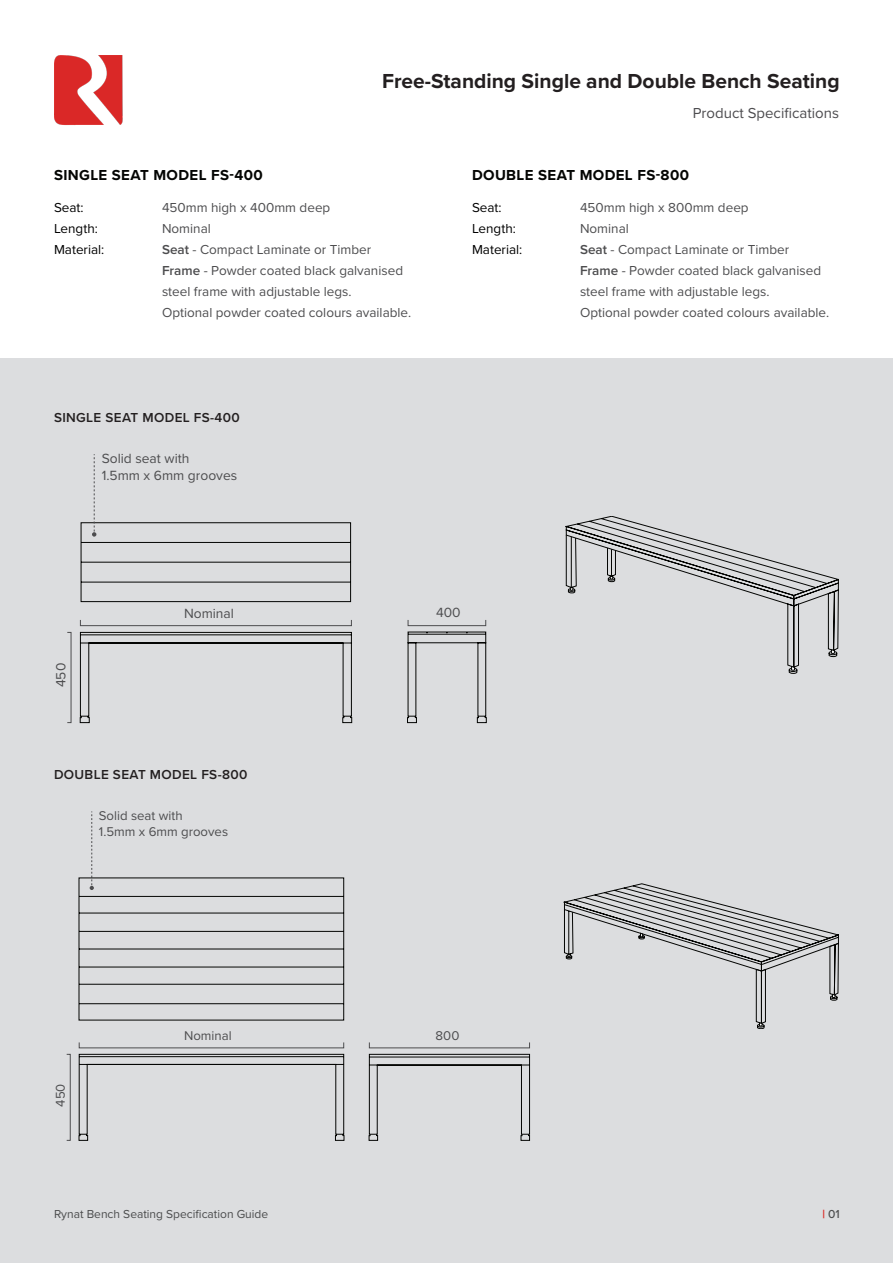
<style>
.page{position:relative;width:893px;height:1263px;background:#fff}
.page>*{position:absolute;margin:0;border:0;box-sizing:border-box;transform-origin:0 0}
.t1{font:700 21px "Proxima Nova";color:#231f20}
.t2{font:700 15px "Proxima Nova";letter-spacing:.025em;color:#040503}
.t3{font:15px "Proxima Nova";color:#4d4c4f}
.t4{font:13.8px/16.6px "Proxima Nova";color:#4d4d4f}
.t5{font:13.5px/21px "Proxima Nova";color:#4d4d4f}
.t6{font:13.5px "Proxima Nova";color:#000}
.t7{font:600 13.5px "Proxima Nova";letter-spacing:.025em;color:#231f20}
.t8{font:13.2px/15.8px "Proxima Nova";color:#4d4d4f}
.t9{font:12px "Proxima Nova";color:#4b4c4d}
.t10{font:500 12px "Proxima Nova";color:#4b4c4d}
.s1{font-weight:600}
.s2{font-weight:700;color:#da2926}
</style>
<div class="page">
<div style="left:0;top:358px;width:893px;height:905px;background:#dcdddf"></div>
<img style="left:54px;top:55px;width:69px;height:70px">
<svg style="left:80px;top:522px;width:272px;height:81px"></svg>
<svg style="left:67px;top:620px;width:420px;height:103px"></svg>
<svg style="left:92px;top:454px;width:4px;height:83px"></svg>
<svg style="left:91px;top:811px;width:2px;height:66px"></svg>
<svg style="left:66px;top:1053px;width:464px;height:88px"></svg>
<svg style="left:78px;top:877px;width:452px;height:258px"></svg>
<div style="left:369px;top:1042px;width:161px;height:6px;border:1px solid #4d4d4f"></div>
<svg style="left:565px;top:516px;width:274px;height:158px"></svg>
<svg style="left:564px;top:884px;width:275px;height:145px"></svg>
<p class="t1" style="left:382px;top:66px;width:459px">Free-Standing Single and Double Bench Seating</p>
<p class="t2" style="left:54px;top:164px;width:210px">SINGLE SEAT MODEL FS-400</p>
<p class="t6" style="left:54px;top:197px;width:31px">Seat:</p>
<p class="t5" style="left:162px;top:196px;width:170px">450mm high x 400mm deep</p>
<p class="t6" style="left:54px;top:218px;width:45px">Length:</p>
<p class="t5" style="left:162px;top:217px;width:50px">Nominal</p>
<p class="t6" style="left:54px;top:239px;width:52px">Material:</p>
<p class="t5" style="left:162px;top:238px;width:211px"><span class="s1">Seat</span> - Compact Laminate or Timber</p>
<p class="t5" style="left:162px;top:259px;width:243px"><span class="s1">Frame</span> - Powder coated black galvanised steel frame with adjustable legs.</p>
<p class="t5" style="left:162px;top:301px;width:251px">Optional powder coated colours available.</p>
<p class="t7" style="left:54px;top:407px;width:187px">SINGLE SEAT MODEL FS-400</p>
<p class="t4" style="left:102px;top:450px;width:137px">Solid seat with<br>1.5mm x 6mm grooves</p>
<p class="t3" style="left:693px;top:102px;width:148px">Product Specifications</p>
<p class="t2" style="left:472px;top:164px;width:219px">DOUBLE SEAT MODEL FS-800</p>
<p class="t6" style="left:472px;top:197px;width:31px">Seat:</p>
<p class="t5" style="left:580px;top:196px;width:170px">450mm high x 800mm deep</p>
<p class="t6" style="left:472px;top:218px;width:45px">Length:</p>
<p class="t5" style="left:580px;top:217px;width:50px">Nominal</p>
<p class="t6" style="left:472px;top:239px;width:52px">Material:</p>
<p class="t5" style="left:580px;top:238px;width:211px"><span class="s1">Seat</span> - Compact Laminate or Timber</p>
<p class="t5" style="left:580px;top:259px;width:243px"><span class="s1">Frame</span> - Powder coated black galvanised</p>
<p class="t5" style="left:580px;top:280px;width:191px">steel frame with adjustable legs.</p>
<p class="t5" style="left:580px;top:301px;width:251px">Optional powder coated colours available.</p>
<p class="t4" style="left:52px;top:687px;width:26px;rotate:-90deg">450</p>
<p class="t4" style="left:184px;top:604px;width:51px">Nominal</p>
<p class="t4" style="left:436px;top:604px;width:26px">400</p>
<p class="t7" style="left:54px;top:764px;width:195px">DOUBLE SEAT MODEL FS-800</p>
<p class="t8" style="left:99px;top:807px;width:131px">Solid seat with<br>1.5mm x 6mm grooves</p>
<p class="t8" style="left:52px;top:1107px;width:25px;rotate:-90deg">450</p>
<p class="t8" style="left:184px;top:1027px;width:49px">Nominal</p>
<p class="t8" style="left:436px;top:1027px;width:25px">800</p>
<p class="t9" style="left:54px;top:1205px;width:216px">Rynat Bench Seating Specification Guide</p>
<p class="t10" style="left:822px;top:1205px;width:19px"><span class="s2">|</span> 01</p>
</div>
